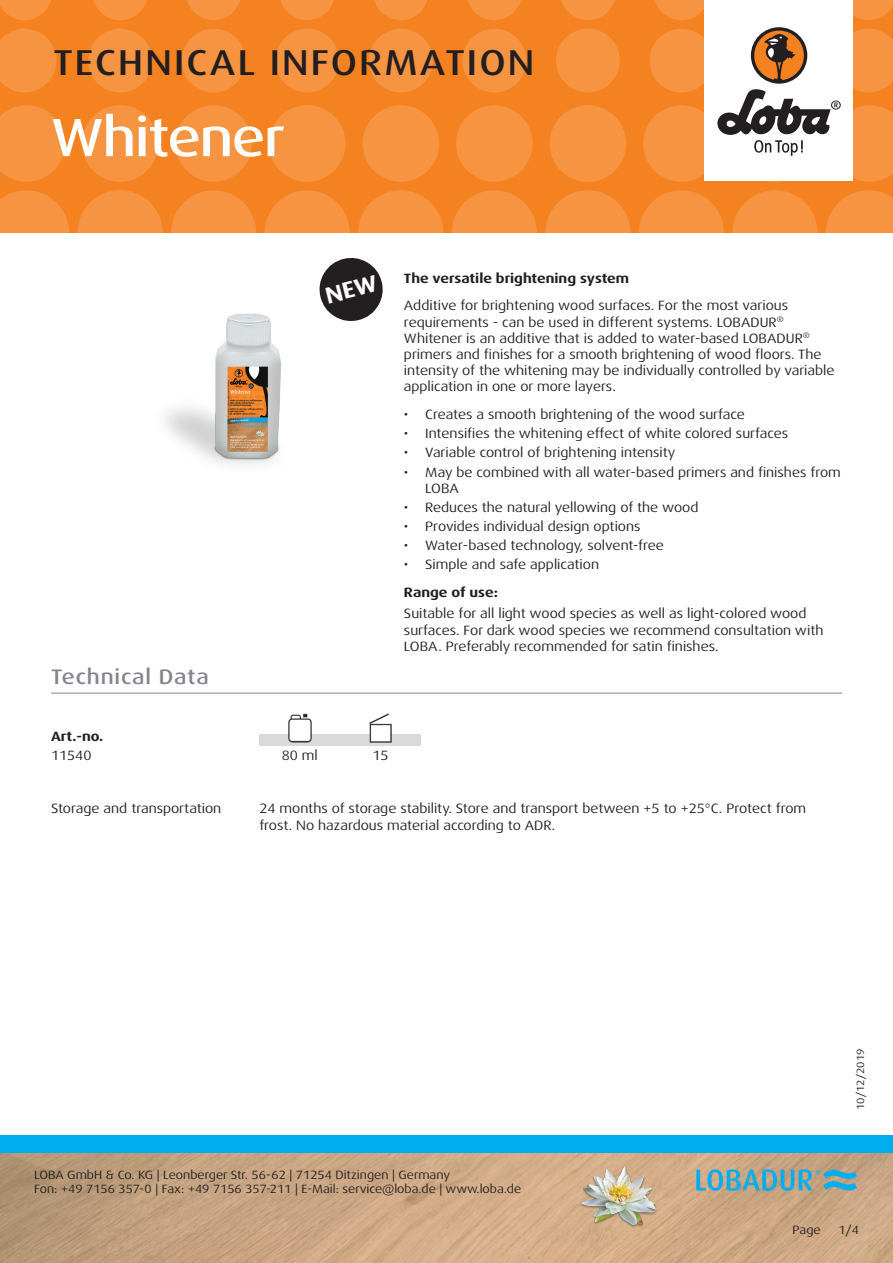
<style>
.page{position:relative;width:893px;height:1263px;background:#fff}
.page>*{position:absolute;margin:0;border:0;box-sizing:border-box;transform-origin:0 0}
.t1{font:500 expanded 54px "Dax Pro";letter-spacing:-.025em;color:#fff}
.t2{font:500 expanded 36px "Dax Pro";letter-spacing:.06em;color:#231f20}
.Titel_grau{font:500 expanded 21px "Dax Pro";letter-spacing:.04em;color:#82858b}
.Text{font:expanded 13.5px/16.2px "Dax Pro";color:#231f20}
.Text_Bold{font:700 expanded 13.5px "Dax Pro";color:#231f20}
.Text_zentriert{font:expanded 13.5px "Dax Pro";color:#231f20}
.t3{font:expanded 12px/14.4px "Dax Pro";color:#231f20}
.t4{font:expanded 10.5px "Dax Pro";color:#231f20}
</style>
<div class="page">
<div style="left:0;top:0;width:893px;height:233px;background:#f58220"></div>
<svg style="left:0;top:190px;width:69px;height:43px"></svg>
<svg style="left:78px;top:190px;width:85px;height:85px;fill:#f69441"></svg>
<svg style="left:171px;top:190px;width:85px;height:85px;fill:#f69441"></svg>
<svg style="left:265px;top:190px;width:85px;height:85px;fill:#f69441"></svg>
<svg style="left:358px;top:190px;width:85px;height:85px;fill:#f69441"></svg>
<svg style="left:545px;top:190px;width:85px;height:85px;fill:#f69441"></svg>
<svg style="left:452px;top:190px;width:85px;height:85px;fill:#f69441"></svg>
<svg style="left:732px;top:190px;width:85px;height:85px;fill:#f69441"></svg>
<svg style="left:639px;top:190px;width:85px;height:85px;fill:#f69441"></svg>
<svg style="left:826px;top:190px;width:67px;height:43px"></svg>
<svg style="left:0;top:105px;width:65px;height:77px"></svg>
<svg style="left:82px;top:105px;width:76px;height:77px"></svg>
<svg style="left:175px;top:105px;width:77px;height:77px"></svg>
<svg style="left:269px;top:105px;width:76px;height:77px"></svg>
<svg style="left:456px;top:105px;width:77px;height:77px"></svg>
<svg style="left:362px;top:105px;width:77px;height:77px"></svg>
<svg style="left:550px;top:105px;width:76px;height:77px"></svg>
<svg style="left:0;top:29px;width:56px;height:63px"></svg>
<svg style="left:182px;top:29px;width:64px;height:63px"></svg>
<svg style="left:88px;top:29px;width:64px;height:63px"></svg>
<svg style="left:275px;top:29px;width:64px;height:63px"></svg>
<svg style="left:462px;top:29px;width:64px;height:63px"></svg>
<svg style="left:369px;top:29px;width:64px;height:63px"></svg>
<svg style="left:556px;top:29px;width:64px;height:63px"></svg>
<svg style="left:0;top:0;width:51px;height:20px"></svg>
<svg style="left:187px;top:0;width:53px;height:20px"></svg>
<svg style="left:468px;top:0;width:53px;height:20px"></svg>
<svg style="left:655px;top:0;width:49px;height:20px"></svg>
<svg style="left:93px;top:0;width:54px;height:20px"></svg>
<svg style="left:374px;top:0;width:54px;height:20px"></svg>
<svg style="left:281px;top:0;width:53px;height:20px"></svg>
<svg style="left:561px;top:0;width:54px;height:20px"></svg>
<svg style="left:853px;top:0;width:40px;height:20px"></svg>
<img style="left:0;top:1152px;width:893px;height:111px">
<div style="left:0;top:1135px;width:893px;height:17px;background:#00aeef"></div>
<div style="left:704px;top:0;width:149px;height:181px;background:#fff"></div>
<svg style="left:643px;top:29px;width:250px;height:153px"></svg>
<img style="left:578px;top:1161px;width:82px;height:81px">
<svg style="left:696px;top:1169px;width:161px;height:22px;background:#74a7ae"></svg>
<hr style="left:51px;top:693px;width:791px;height:1px;background:#82858b">
<img style="left:259px;top:713px;width:162px;height:22px">
<img style="left:259px;top:735px;width:162px;height:10px">
<img style="left:106px;top:272px;width:207px;height:193px">
<svg style="left:313px;top:250px;width:76px;height:25px"></svg>
<h2 class="t2" style="left:53px;top:40px;width:483px">TECHNICAL INFORMATION</h2>
<p class="t1" style="left:51px;top:103px;width:235px">Whitener</p>
<p class="Titel_grau" style="left:51px;top:664px;width:159px">Technical Data</p>
<p class="Text_Bold" style="left:404px;top:269px;width:227px">The versatile brightening system</p>
<p class="Text" style="left:404px;top:298px;width:432px">Additive for brightening wood surfaces. For the most various requirements - can be used in different systems. LOBADUR<sup>® </sup>Whitener is an additive that is added to water-based LOBADUR<sup>® </sup>primers and finishes for a smooth brightening of wood floors. The intensity of the whitening may be individually controlled by variable application in one or more layers.</p>
<p class="Text" style="left:404px;top:406px;width:342px">• Creates a smooth brightening of the wood surface</p>
<p class="Text" style="left:404px;top:425px;width:386px">• Intensifies the whitening effect of white colored surfaces</p>
<p class="Text" style="left:404px;top:445px;width:273px">• Variable control of brightening intensity</p>
<p class="Text" style="left:425px;top:464px;width:417px;text-indent:-21px">• May be combined with all water-based primers and finishes from<br>LOBA</p>
<p class="Text" style="left:404px;top:499px;width:296px">• Reduces the natural yellowing of the wood</p>
<p class="Text" style="left:404px;top:518px;width:238px">• Provides individual design options</p>
<p class="Text" style="left:404px;top:538px;width:262px">• Water-based technology, solvent-free</p>
<p class="Text" style="left:404px;top:557px;width:197px">• Simple and safe application</p>
<p class="Text_Bold" style="left:404px;top:584px;width:95px">Range of use:</p>
<p class="Text" style="left:404px;top:606px;width:421px">Suitable for all light wood species as well as light-colored wood surfaces. For dark wood species we recommend consultation with<br>LOBA. Preferably recommended for satin finishes.</p>
<p class="Text_Bold" style="left:51px;top:728px;width:54px">Art.-no.</p>
<p class="Text" style="left:51px;top:747px;width:42px">11540</p>
<p class="Text_zentriert" style="left:282px;top:747px;width:38px">80 ml</p>
<p class="Text_zentriert" style="left:372px;top:747px;width:18px">15</p>
<p class="Text" style="left:51px;top:801px;width:172px">Storage and transportation</p>
<p class="Text" style="left:259px;top:801px;width:548px">24 months of storage stability. Store and transport between +5 to +25°C. Protect from frost. No hazardous material according to ADR.</p>
<p class="t3" style="left:34px;top:1167px;width:489px">LOBA GmbH &amp; Co. KG | Leonberger Str. 56-62 | 71254 Ditzingen | Germany<br>Fon: +49 7156 357-0 | Fax: +49 7156 357-211 | E-Mail: service@loba.de | www.loba.de</p>
<p class="t4" style="left:854px;top:1110px;width:63px;rotate:-90deg">10/12/2019</p>
<p class="t3" style="left:793px;top:1223px;width:30px">Page</p>
<p class="t3" style="left:838px;top:1223px;width:22px">1/4</p>
</div>
